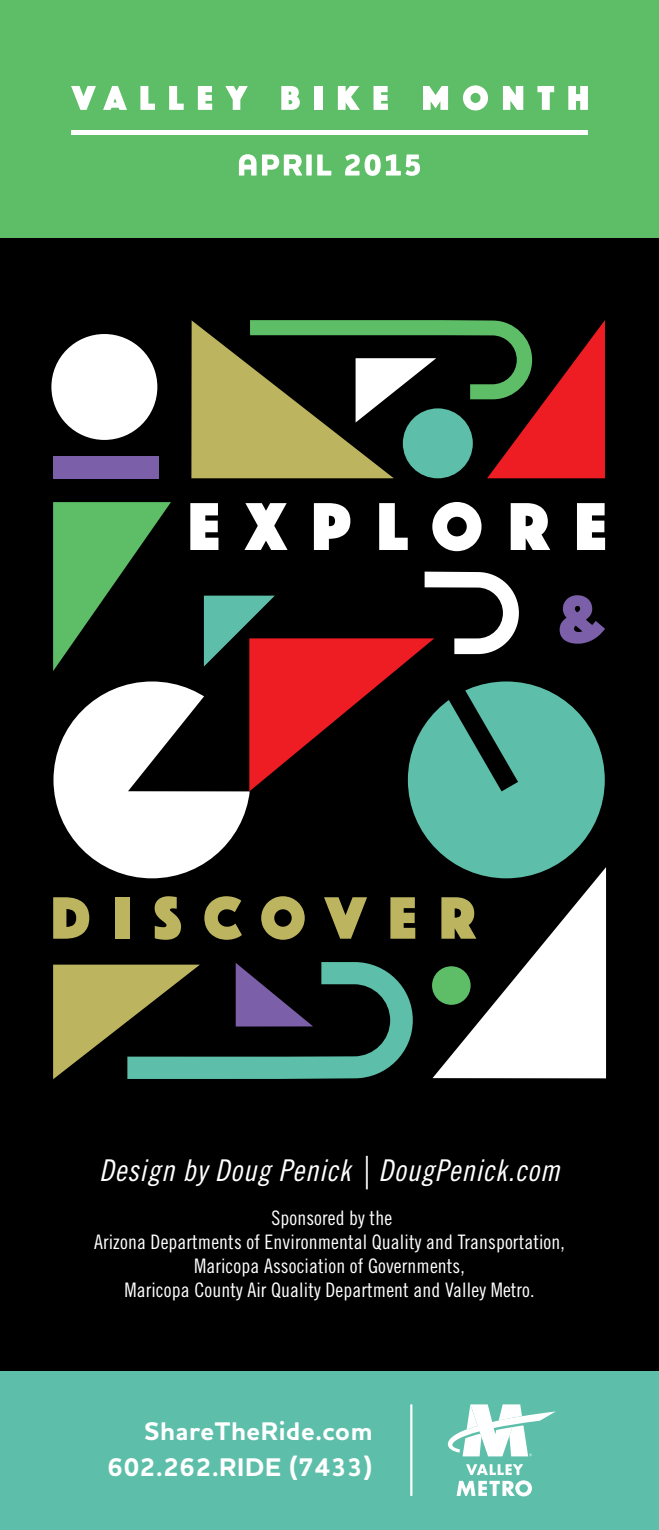
<style>
.page{position:relative;width:659px;height:1530px;background:#fff}
.page>*{position:absolute;margin:0;border:0;box-sizing:border-box;transform-origin:0 0}
.t1{font:70.25px "Phosphate Solid";letter-spacing:.36em;color:#fff}
.t2{font:69.25px "Phosphate Solid";color:#7b5fa9}
.t3{font:62.25px "Phosphate Solid";letter-spacing:.36em;color:#bdb45f}
.t4{font:30px "Moses Trade Gothic LT Std Con Obl";letter-spacing:.025em;color:#fff}
.t5{font:700 26px/36px "Houschka Pro";letter-spacing:.025em;color:#fff;text-align:right}
.t6{font:20px/24px "Moses Trade Gothic LT Std Con";letter-spacing:.005em;color:#fff;text-align:center}
</style>
<div class="page">
<div style="left:0;top:238px;width:659px;height:1133px;background:#000"></div>
<div style="left:0;top:1371px;width:659px;height:159px;background:#5dbea9"></div>
<div style="left:0;top:0;width:659px;height:238px;background:#5ebd67"></div>
<div style="left:51px;top:334px;width:106px;height:106px;background:#fff;border-radius:50%"></div>
<div style="left:53px;top:681px;width:197px;height:197px;background:#fff;border-radius:50%"></div>
<div style="left:408px;top:681px;width:197px;height:197px;background:#5dbea9;border-radius:50%"></div>
<div style="left:53px;top:456px;width:106px;height:23px;background:#7b5fa9"></div>
<svg style="left:432px;top:867px;width:174px;height:211px"></svg>
<svg style="left:53px;top:962px;width:360px;height:117px;background:#425341"></svg>
<svg style="left:53px;top:502px;width:466px;height:289px"></svg>
<svg style="left:191px;top:320px;width:414px;height:158px;background:#665438"></svg>
<svg style="left:456px;top:1464px;width:76px;height:32px"></svg>
<svg style="left:448px;top:1404px;width:108px;height:52px"></svg>
<hr style="left:410px;top:1404px;width:2px;height:92px;background:#fff">
<svg style="left:71px;top:86px;width:25px;height:24px"></svg>
<svg style="left:103px;top:86px;width:24px;height:24px"></svg>
<svg style="left:140px;top:86px;width:15px;height:24px"></svg>
<svg style="left:169px;top:86px;width:15px;height:24px"></svg>
<svg style="left:198px;top:86px;width:14px;height:24px"></svg>
<svg style="left:225px;top:86px;width:23px;height:24px"></svg>
<svg style="left:281px;top:86px;width:19px;height:24px"></svg>
<div style="left:314px;top:86px;width:8px;height:24px;background:#fff"></div>
<svg style="left:338px;top:86px;width:22px;height:24px"></svg>
<svg style="left:373px;top:86px;width:15px;height:24px"></svg>
<svg style="left:423px;top:86px;width:25px;height:24px"></svg>
<svg style="left:463px;top:85px;width:25px;height:25px"></svg>
<svg style="left:503px;top:86px;width:20px;height:24px"></svg>
<svg style="left:537px;top:86px;width:17px;height:24px"></svg>
<svg style="left:568px;top:86px;width:20px;height:24px"></svg>
<svg style="left:239px;top:154px;width:17px;height:22px"></svg>
<svg style="left:262px;top:154px;width:40px;height:22px"></svg>
<div style="left:306px;top:154px;width:6px;height:22px;background:#fff"></div>
<svg style="left:317px;top:154px;width:14px;height:22px"></svg>
<svg style="left:345px;top:154px;width:75px;height:22px"></svg>
<div style="left:71px;top:130px;width:517px;height:5px;background:#fff"></div>
<h1 class="t1" style="left:188px;top:477px;width:420px">EXPLORE</h1>
<h2 class="t2" style="left:558px;top:570px;width:47px">&amp;</h2>
<h3 class="t3" style="left:51px;top:874px;width:426px">DISCOVER</h3>
<h3 class="t4" style="left:99px;top:1152px;width:462px">Design by Doug Penick | DougPenick.com</h3>
<p class="t6" style="left:94px;top:1205px;width:472px">Sponsored by the<br>Arizona Departments of Environmental Quality and Transportation, Maricopa Association of Governments,<br>Maricopa County Air Quality Department and Valley Metro.</p>
<h3 class="t5" style="left:107px;top:1414px;width:266px">ShareTheRide.com<br>602.262.RIDE (7433)</h3>
</div>
